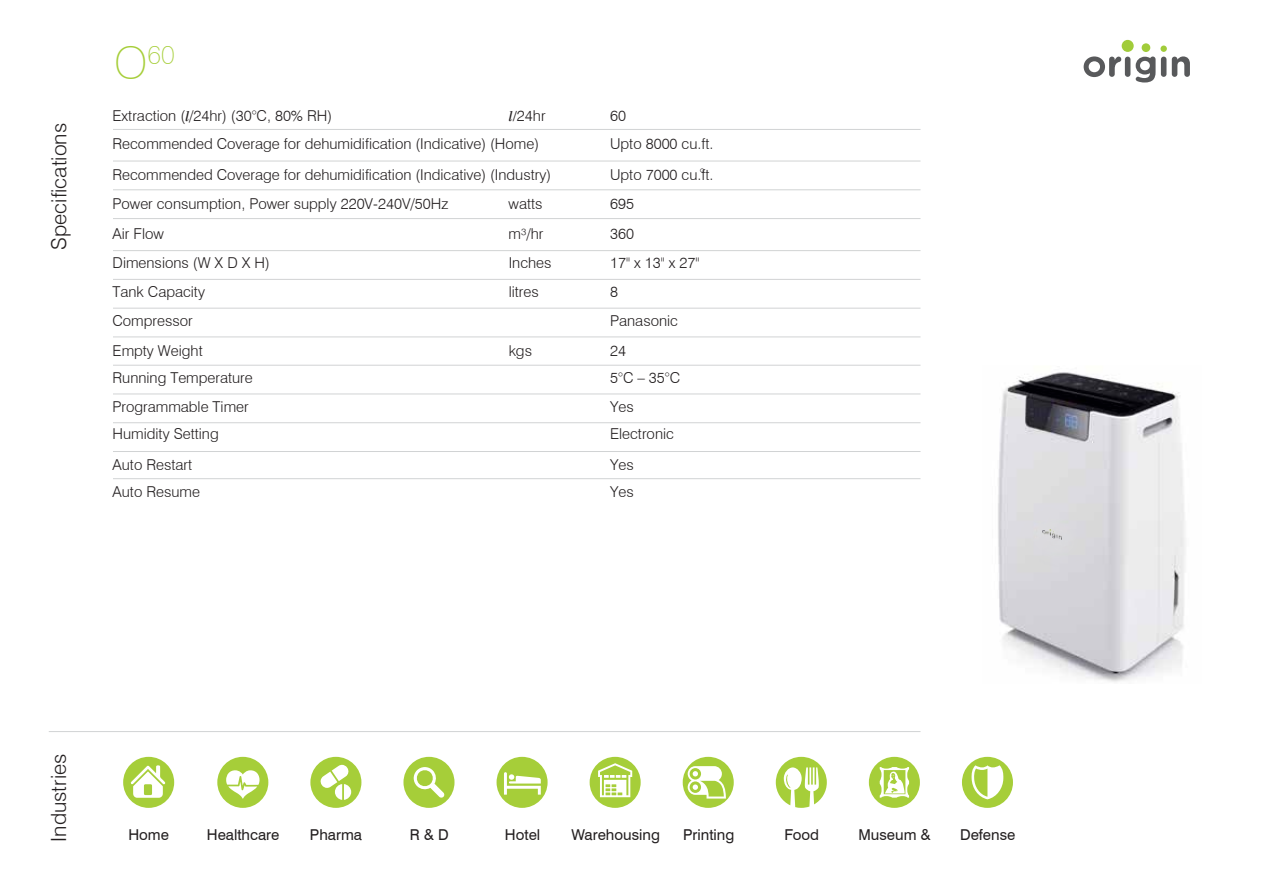
<style>
.page{position:relative;width:1263px;height:893px;background:#fff}
.page>*{position:absolute;margin:0;border:0;box-sizing:border-box;transform-origin:0 0}
.t1{font:100 26.25px "Swiss 721 BT";color:#a6ce39}
.t2{font:300 21px "Swiss 721 BT";color:#231f20}
.t3{font:300 15px/29.8px "Swiss 721 BT";color:#231f20}
.t4{font:15px "Swiss 721 BT";color:#231f20}
.s1{font-size:45px}
.s2{font-family:"Bodoni";font-weight:400;font-style:italic}
</style>
<div class="page">
<img style="left:998px;top:372px;width:187px;height:310px">
<div style="left:1019px;top:506px;width:70px;height:62px;background:#dadadc"></div>
<img style="left:1042px;top:529px;width:20px;height:11px">
<div style="left:1122px;top:40px;width:12px;height:12px;background:#a1cc3a;border-radius:50%"></div>
<div style="left:1142px;top:43px;width:8px;height:9px;background:#a1cc3a;border-radius:50%"></div>
<div style="left:1160px;top:46px;width:7px;height:6px;background:#a1cc3a;border-radius:50%"></div>
<svg style="left:1083px;top:56px;width:38px;height:21px"></svg>
<div style="left:1125px;top:57px;width:5px;height:20px;background:#58595b;border-radius:3px"></div>
<svg style="left:1136px;top:57px;width:19px;height:26px"></svg>
<div style="left:1161px;top:57px;width:5px;height:20px;background:#58595b;border-radius:3px"></div>
<svg style="left:1172px;top:56px;width:18px;height:21px"></svg>
<hr style="left:49px;top:731px;width:871px;height:1px;background:#d1d3d4">
<div style="left:217px;top:757px;width:51px;height:51px;background:#a6ce39;border-radius:50%"></div>
<svg style="left:226px;top:770px;width:34px;height:29px"></svg>
<div style="left:310px;top:757px;width:51px;height:51px;background:#a6ce39;border-radius:50%"></div>
<svg style="left:320px;top:765px;width:31px;height:35px"></svg>
<div style="left:403px;top:757px;width:51px;height:51px;background:#a6ce39;border-radius:50%"></div>
<svg style="left:414px;top:767px;width:31px;height:31px"></svg>
<div style="left:590px;top:757px;width:51px;height:51px;background:#a6ce39;border-radius:50%"></div>
<svg style="left:598px;top:763px;width:34px;height:34px"></svg>
<div style="left:497px;top:757px;width:51px;height:51px;background:#a6ce39;border-radius:50%"></div>
<svg style="left:504px;top:772px;width:37px;height:23px"></svg>
<div style="left:683px;top:757px;width:51px;height:51px;background:#a6ce39;border-radius:50%"></div>
<svg style="left:688px;top:766px;width:38px;height:33px"></svg>
<svg style="left:776px;top:757px;width:51px;height:51px"></svg>
<div style="left:869px;top:757px;width:51px;height:51px;background:#a6ce39;border-radius:50%"></div>
<svg style="left:880px;top:767px;width:29px;height:31px"></svg>
<div style="left:962px;top:757px;width:51px;height:51px;background:#a6ce39;border-radius:50%"></div>
<svg style="left:971px;top:765px;width:32px;height:34px"></svg>
<div style="left:123px;top:757px;width:51px;height:51px;background:#a6ce39;border-radius:50%"></div>
<svg style="left:131px;top:765px;width:34px;height:33px"></svg>
<hr style="left:113px;top:161px;width:807px;height:1px;background:#d1d3d4">
<hr style="left:113px;top:129px;width:807px;height:1px;background:#d1d3d4">
<hr style="left:113px;top:189px;width:807px;height:1px;background:#d1d3d4">
<hr style="left:113px;top:218px;width:807px;height:1px;background:#d1d3d4">
<hr style="left:113px;top:250px;width:807px;height:1px;background:#d1d3d4">
<hr style="left:113px;top:279px;width:807px;height:1px;background:#d1d3d4">
<hr style="left:113px;top:308px;width:807px;height:1px;background:#d1d3d4">
<hr style="left:113px;top:337px;width:807px;height:1px;background:#d1d3d4">
<hr style="left:113px;top:365px;width:807px;height:1px;background:#d1d3d4">
<hr style="left:113px;top:394px;width:807px;height:1px;background:#d1d3d4">
<hr style="left:113px;top:422px;width:807px;height:1px;background:#d1d3d4">
<hr style="left:113px;top:451px;width:807px;height:1px;background:#d1d3d4">
<hr style="left:113px;top:478px;width:807px;height:1px;background:#d1d3d4">
<h2 class="t2" style="left:46px;top:250px;width:128px;rotate:-90deg">Specifications</h2>
<h1 class="t1" style="left:114px;top:39px;width:62px"><span class="s1">O</span>60</h1>
<p class="t3" style="left:113px;top:100px;width:221px">Extraction (<span class="s2">l</span>/24hr) (30°C, 80% RH)</p>
<p class="t3" style="left:509px;top:100px;width:38px"><span class="s2">l/</span>24hr</p>
<p class="t3" style="left:113px;top:129px;width:428px">Recommended Coverage for dehumidification (Indicative) (Home)</p>
<p class="t3" style="left:610px;top:100px;width:17px">60</p>
<p class="t3" style="left:610px;top:129px;width:105px">Upto 8000 cu.ft.</p>
<p class="t3" style="left:700px;top:159px;width:6px">°</p>
<p class="t3" style="left:113px;top:160px;width:440px">Recommended Coverage for dehumidification (Indicative) (Industry)</p>
<p class="t3" style="left:610px;top:160px;width:105px">Upto 7000 cu.ft.</p>
<p class="t3" style="left:113px;top:189px;width:337px">Power consumption, Power supply 220V-240V/50Hz</p>
<p class="t3" style="left:610px;top:189px;width:25px">695</p>
<p class="t3" style="left:509px;top:189px;width:36px">watts m³/hr</p>
<p class="t3" style="left:113px;top:219px;width:53px">Air Flow</p>
<p class="t3" style="left:610px;top:219px;width:25px">360</p>
<p class="t3" style="left:113px;top:247px;width:159px">Dimensions (W X D X H)</p>
<p class="t3" style="left:509px;top:247px;width:44px">Inches</p>
<p class="t3" style="left:610px;top:247px;width:91px">17" x 13" x 27"</p>
<p class="t3" style="left:113px;top:276px;width:94px">Tank Capacity</p>
<p class="t3" style="left:509px;top:276px;width:32px">litres</p>
<p class="t3" style="left:610px;top:276px;width:9px">8</p>
<p class="t3" style="left:113px;top:306px;width:82px">Compressor</p>
<p class="t3" style="left:610px;top:306px;width:69px">Panasonic</p>
<p class="t3" style="left:113px;top:335px;width:92px">Empty Weight</p>
<p class="t3" style="left:509px;top:335px;width:25px">kgs</p>
<p class="t3" style="left:610px;top:335px;width:17px">24</p>
<p class="t3" style="left:113px;top:362px;width:142px">Running Temperature</p>
<p class="t3" style="left:610px;top:362px;width:72px">5°C – 35°C</p>
<p class="t3" style="left:113px;top:392px;width:138px">Programmable Timer</p>
<p class="t3" style="left:610px;top:392px;width:25px">Yes</p>
<p class="t3" style="left:113px;top:419px;width:108px">Humidity Setting</p>
<p class="t3" style="left:610px;top:419px;width:65px">Electronic</p>
<p class="t3" style="left:113px;top:450px;width:81px">Auto Restart</p>
<p class="t3" style="left:610px;top:450px;width:25px">Yes</p>
<p class="t3" style="left:113px;top:477px;width:89px">Auto Resume</p>
<p class="t3" style="left:610px;top:477px;width:25px">Yes</p>
<h2 class="t2" style="left:46px;top:842px;width:90px;rotate:-90deg">Industries</h2>
<p class="t4" style="left:128px;top:825px;width:42px">Home</p>
<p class="t4" style="left:207px;top:825px;width:74px">Healthcare</p>
<p class="t4" style="left:310px;top:825px;width:54px">Pharma</p>
<p class="t4" style="left:410px;top:825px;width:41px">R &amp; D</p>
<p class="t4" style="left:505px;top:825px;width:37px">Hotel</p>
<p class="t4" style="left:571px;top:825px;width:90px">Warehousing</p>
<p class="t4" style="left:683px;top:825px;width:53px">Printing</p>
<p class="t4" style="left:784px;top:825px;width:36px">Food</p>
<p class="t4" style="left:858px;top:825px;width:74px">Museum &amp;</p>
<p class="t4" style="left:960px;top:825px;width:57px">Defense</p>
</div>
